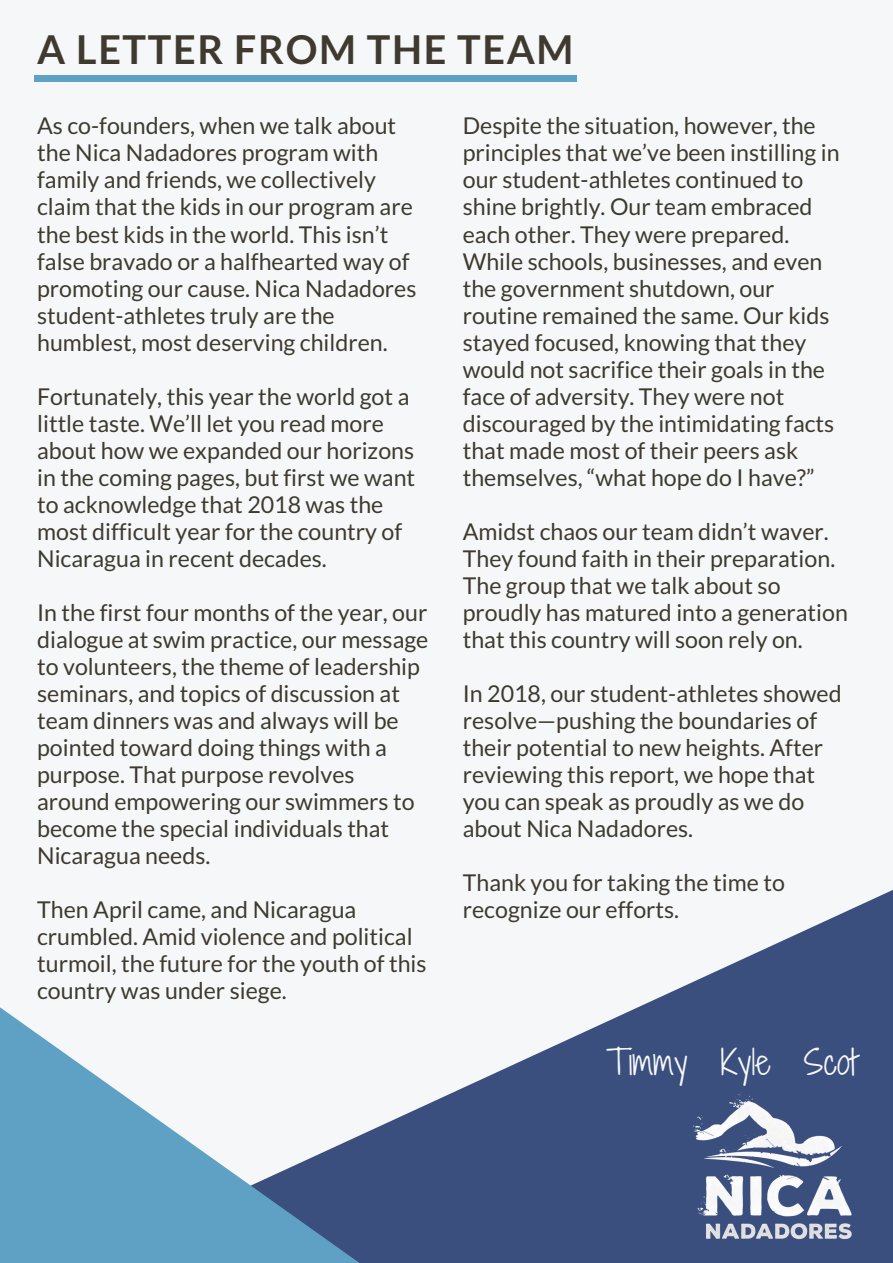
<style>
.page{position:relative;width:893px;height:1263px;background:#fff}
.page>*{position:absolute;margin:0;border:0;box-sizing:border-box;transform-origin:0 0}
.t1{font:700 39.75px "Lato";letter-spacing:.04em;color:#3e3a2f}
.t2{font:33.15px "Shadows Into Light Two";color:#f6f7f9}
.t3{font:23.25px/27px "Lato";color:#3e3a2f}
</style>
<div class="page">
<svg style="left:600px;top:889px;width:293px;height:374px;fill:#3a4f7d"></svg>
<svg style="left:0;top:1007px;width:600px;height:256px"></svg>
<div style="left:34px;top:75px;width:542px;height:7px;background:#5ea1c5"></div>
<img style="left:692px;top:1087px;width:161px;height:161px">
<h1 class="t1" style="left:37px;top:25px;width:538px">A LETTER FROM THE TEAM</h1>
<p class="t3" style="left:37px;top:112px;width:381px">As co-founders, when we talk about the Nica Nadadores program with family and friends, we collectively claim that the kids in our program are the best kids in the world. This isn’t false bravado or a halfhearted way of promoting our cause. Nica Nadadores student-athletes truly are the humblest, most deserving children.</p>
<p class="t3" style="left:37px;top:382px;width:380px">Fortunately, this year the world got a little taste. We’ll let you read more about how we expanded our horizons in the coming pages, but first we want to acknowledge that 2018 was the most difficult year for the country of Nicaragua in recent decades.</p>
<p class="t3" style="left:37px;top:598px;width:393px">In the first four months of the year, our dialogue at swim practice, our message to volunteers, the theme of leadership seminars, and topics of discussion at team dinners was and always will be pointed toward doing things with a purpose. That purpose revolves around empowering our swimmers to become the special individuals that Nicaragua needs.</p>
<p class="t3" style="left:37px;top:896px;width:391px">Then April came, and Nicaragua crumbled. Amid violence and political turmoil, the future for the youth of this country was under siege.</p>
<p class="t3" style="left:463px;top:112px;width:378px">Despite the situation, however, the principles that we’ve been instilling in our student-athletes continued to shine brightly. Our team embraced each other. They were prepared.<br>While schools, businesses, and even the government shutdown, our routine remained the same. Our kids stayed focused, knowing that they would not sacrifice their goals in the face of adversity. They were not discouraged by the intimidating facts that made most of their peers ask themselves, “what hope do I have?”</p>
<p class="t3" style="left:463px;top:517px;width:387px">Amidst chaos our team didn’t waver.<br>They found faith in their preparation.<br>The group that we talk about so proudly has matured into a generation that this country will soon rely on.</p>
<p class="t3" style="left:463px;top:679px;width:380px">In 2018, our student-athletes showed resolve—pushing the boundaries of their potential to new heights. After reviewing this report, we hope that you can speak as proudly as we do about Nica Nadadores.</p>
<p class="t3" style="left:463px;top:869px;width:324px">Thank you for taking the time to recognize our efforts.</p>
<h2 class="t2" style="left:607px;top:1038px;width:252px">Timmy Kyle Scot</h2>
</div>
